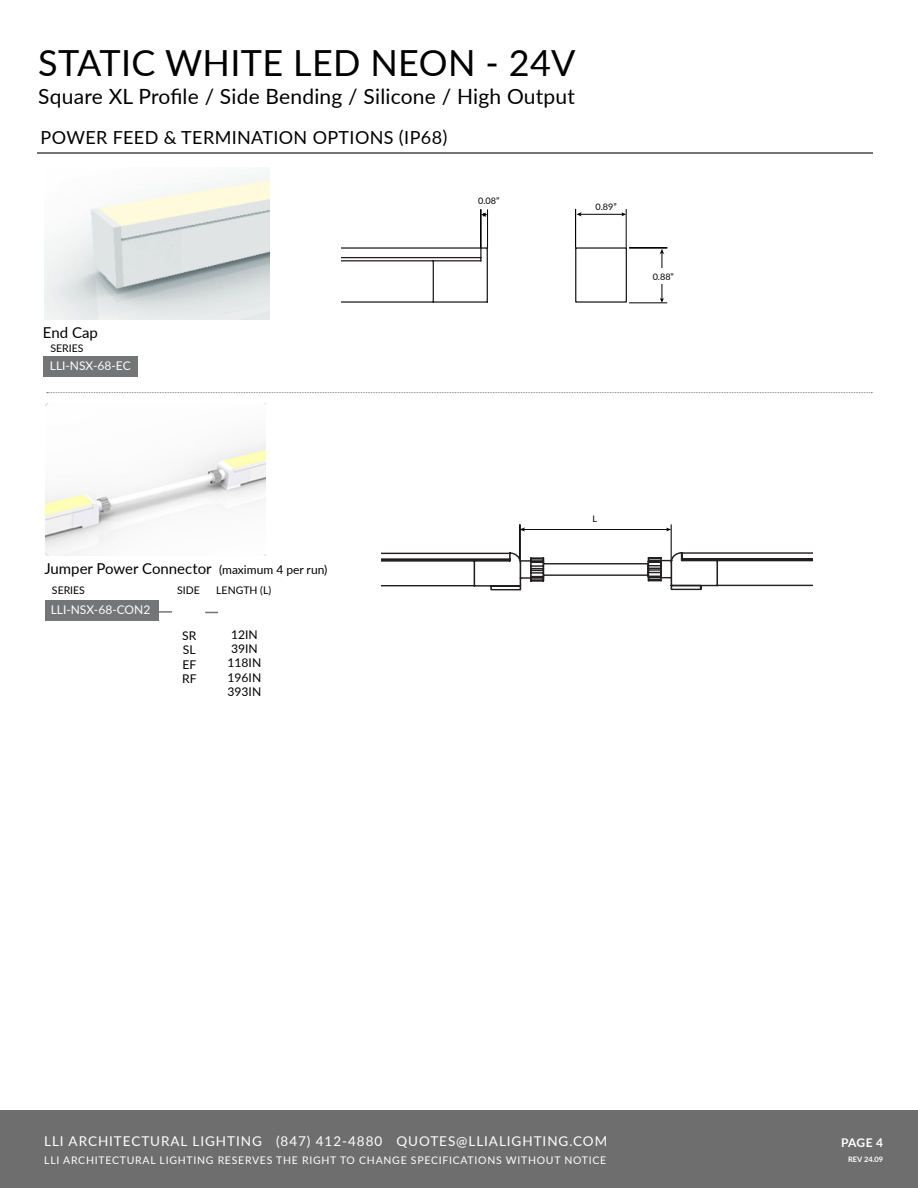
<style>
.page{position:relative;width:918px;height:1188px;background:#fff}
.page>*{position:absolute;margin:0;border:0;box-sizing:border-box;transform-origin:0 0}
.t1{font:36px "Lato";letter-spacing:.01em;color:#000}
.t2{font:21px "Lato";letter-spacing:.01em;color:#000}
.t3{font:18px "Lato";letter-spacing:.02em;color:#000}
.t4{font:15px "Lato";color:#000}
.t5{font:13.5px "Lato";letter-spacing:.07em;color:#fff}
.t6{font:12px/14.4px "Lato";color:#000;text-align:justify}
.t7{font:12px "Lato";color:#fff}
.t8{font:700 12px "Lato";color:#fff}
.t9{font:10.5px "Lato";letter-spacing:.07em;color:#fff}
.t10{font:10.5px "Lato";color:#000}
.t11{font:9px "Lato";color:#000}
.t12{font:700 7.5px "Lato";color:#fff}
.s1{font-size:12px}
</style>
<div class="page">
<img style="left:45px;top:175px;width:225px;height:144px">
<img style="left:45px;top:403px;width:221px;height:152px">
<svg style="left:205px;top:612px;width:13px;height:1px"></svg>
<svg style="left:159px;top:611px;width:13px;height:2px"></svg>
<div style="left:43px;top:357px;width:94px;height:20px;background:#737577"></div>
<div style="left:45px;top:600px;width:114px;height:21px;background:#737577"></div>
<hr style="left:38px;top:153px;width:835px;height:1px;background:#737577">
<svg style="left:47px;top:392px;width:825px;height:1px"></svg>
<div style="left:0;top:1110px;width:918px;height:78px;background:#6f6e6f"></div>
<svg style="left:575px;top:247px;width:52px;height:56px"></svg>
<hr style="left:342px;top:301px;width:145px;height:2px;background:#231f20">
<hr style="left:342px;top:260px;width:139px;height:1px;background:#231f20">
<hr style="left:342px;top:257px;width:139px;height:1px;background:#231f20">
<hr style="left:342px;top:247px;width:145px;height:2px;background:#231f20">
<hr style="left:433px;top:261px;width:1px;height:41px;background:#231f20">
<svg style="left:480px;top:249px;width:2px;height:12px"></svg>
<hr style="left:487px;top:248px;width:1px;height:54px;background:#231f20">
<svg style="left:482px;top:213px;width:5px;height:4px"></svg>
<hr style="left:481px;top:209px;width:1px;height:39px;background:#000">
<hr style="left:487px;top:209px;width:1px;height:39px;background:#000">
<hr style="left:580px;top:214px;width:43px;height:1px;background:#000">
<svg style="left:622px;top:212px;width:4px;height:4px"></svg>
<svg style="left:576px;top:212px;width:6px;height:4px"></svg>
<hr style="left:575px;top:209px;width:1px;height:38px;background:#000">
<hr style="left:626px;top:209px;width:1px;height:38px;background:#000">
<hr style="left:662px;top:253px;width:1px;height:47px;background:#000">
<svg style="left:660px;top:298px;width:4px;height:5px"></svg>
<svg style="left:660px;top:249px;width:4px;height:5px"></svg>
<hr style="left:629px;top:248px;width:38px;height:1px;background:#000">
<hr style="left:629px;top:303px;width:38px;height:1px;background:#000">
<div style="left:645px;top:268px;width:37px;height:15px;background:#fff"></div>
<hr style="left:523px;top:529px;width:145px;height:1px;background:#000">
<svg style="left:666px;top:528px;width:5px;height:3px"></svg>
<svg style="left:519px;top:527px;width:6px;height:5px"></svg>
<hr style="left:520px;top:524px;width:1px;height:37px;background:#000">
<hr style="left:671px;top:524px;width:1px;height:37px;background:#000">
<svg style="left:381px;top:551px;width:432px;height:40px"></svg>
<h1 class="t1" style="left:38px;top:37px;width:539px">STATIC WHITE LED NEON - 24V</h1>
<h2 class="t2" style="left:38px;top:82px;width:538px">Square XL Profile / Side Bending / Silicone / High Output</h2>
<h3 class="t3" style="left:41px;top:125px;width:408px">POWER FEED &amp; TERMINATION OPTIONS (IP68)</h3>
<p class="t11" style="left:478px;top:194px;width:23px">0.08”</p>
<p class="t11" style="left:595px;top:201px;width:23px">0.89”</p>
<h3 class="t4" style="left:43px;top:321px;width:56px">End Cap</h3>
<p class="t10" style="left:50px;top:340px;width:35px">SERIES</p>
<p class="t7" style="left:50px;top:358px;width:82px">LLI-NSX-68-EC</p>
<p class="t11" style="left:653px;top:270px;width:23px">0.88”</p>
<h3 class="t4" style="left:44px;top:558px;width:284px">Jumper Power Connector <span class="s1">(maximum 4 per run)</span></h3>
<p class="t10" style="left:52px;top:582px;width:35px">SERIES</p>
<p class="t7" style="left:51px;top:602px;width:101px">LLI-NSX-68-CON2</p>
<p class="t10" style="left:177px;top:583px;width:24px">SIDE</p>
<p class="t6" style="left:182px;top:628px;width:16px">SR SL EF RF</p>
<p class="t10" style="left:216px;top:582px;width:56px">LENGTH (L)</p>
<p class="t6" style="left:228px;top:627px;width:35px;text-align:left">12IN<br>39IN<br>118IN<br>196IN<br>393IN</p>
<p class="t11" style="left:593px;top:512px;width:6px">L</p>
<p class="t5" style="left:44px;top:1131px;width:565px">LLI ARCHITECTURAL LIGHTING (847) 412-4880 QUOTES@LLIALIGHTING.COM</p>
<p class="t9" style="left:44px;top:1153px;width:564px">LLI ARCHITECTURAL LIGHTING RESERVES THE RIGHT TO CHANGE SPECIFICATIONS WITHOUT NOTICE</p>
<p class="t8" style="left:841px;top:1134px;width:44px">PAGE 4</p>
<p class="t12" style="left:848px;top:1154px;width:37px">REV 24.09</p>
</div>
